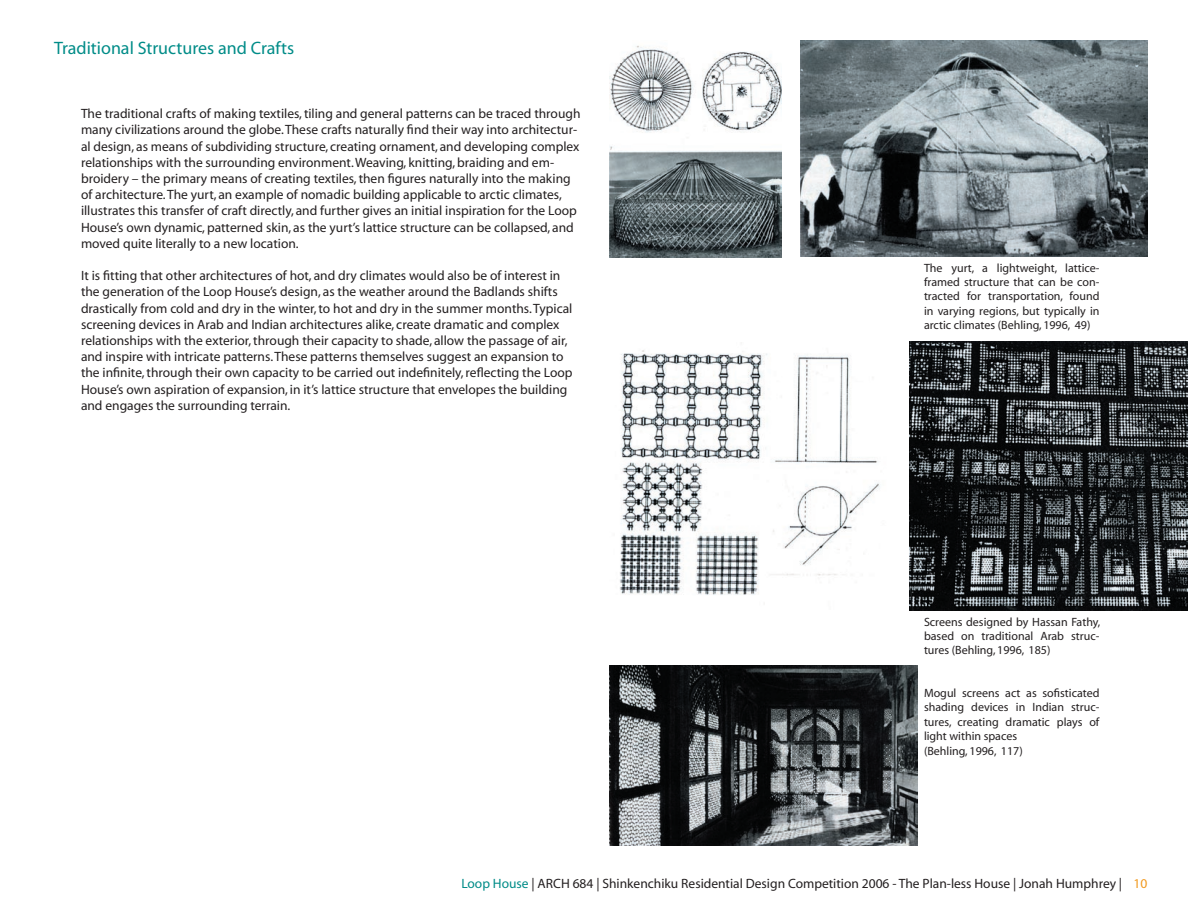
<style>
.page{position:relative;width:1188px;height:918px;background:#fff}
.page>*{position:absolute;margin:0;border:0;box-sizing:border-box;transform-origin:0 0}
.t1{font:18px "Myriad";color:#008c88}
.t2{font:13.5px/16.2px "Myriad";color:#231f20}
.t3{font:12px/14.4px "Myriad";color:#231f20;text-align:justify}
.s1{color:#008c88}
.s2{color:#f1991f}
</style>
<div class="page">
<img style="left:610px;top:45px;width:171px;height:212px">
<img style="left:800px;top:40px;width:348px;height:217px">
<img style="left:610px;top:665px;width:307px;height:181px">
<img style="left:620px;top:350px;width:260px;height:245px">
<img style="left:909px;top:342px;width:279px;height:268px">
<p class="t1" style="left:54px;top:39px;width:242px">Traditional Structures and Crafts</p>
<p class="t2" style="left:81px;top:106px;width:501px">The traditional crafts of making textiles, tiling and general patterns can be traced through many civilizations around the globe. These crafts naturally find their way into architectur&shy;al design, as means of subdividing structure, creating ornament, and developing complex relationships with the surrounding environment. Weaving, knitting, braiding and em&shy;broidery – the primary means of creating textiles, then figures naturally into the making of architecture. The yurt, an example of nomadic building applicable to arctic climates, illustrates this transfer of craft directly, and further gives an initial inspiration for the Loop House’s own dynamic, patterned skin, as the yurt’s lattice structure can be collapsed, and moved quite literally to a new location.</p>
<p class="t2" style="left:81px;top:268px;width:493px">It is fitting that other architectures of hot, and dry climates would also be of interest in the generation of the Loop House’s design, as the weather around the Badlands shifts drastically from cold and dry in the winter, to hot and dry in the summer months. Typical screening devices in Arab and Indian architectures alike, create dramatic and complex relationships with the exterior, through their capacity to shade, allow the passage of air, and inspire with intricate patterns. These patterns themselves suggest an expansion to the infinite, through their own capacity to be carried out indefinitely, reflecting the Loop House’s own aspiration of expansion, in it’s lattice structure that envelopes the building and engages the surrounding terrain.</p>
<p class="t3" style="left:924px;top:261px;width:177px">The yurt, a lightweight, lattice&shy;framed structure that can be con&shy;tracted for transportation, found in varying regions, but typically in arctic climates (Behling, 1996, 49)</p>
<p class="t3" style="left:924px;top:615px;width:178px">Screens designed by Hassan Fathy, based on traditional Arab struc&shy;tures (Behling, 1996, 185)</p>
<p class="t3" style="left:924px;top:686px;width:177px">Mogul screens act as sofisticated shading devices in Indian struc&shy;tures, creating dramatic plays of light within spaces</p>
<p class="t3" style="left:924px;top:744px;width:100px">(Behling, 1996, 117)</p>
<p class="t2" style="left:461px;top:876px;width:688px"><span class="s1">Loop House</span> | ARCH 684 | Shinkenchiku Residential Design Competition 2006 - The Plan-less House | Jonah Humphrey | <span class="s2">10</span></p>
</div>
